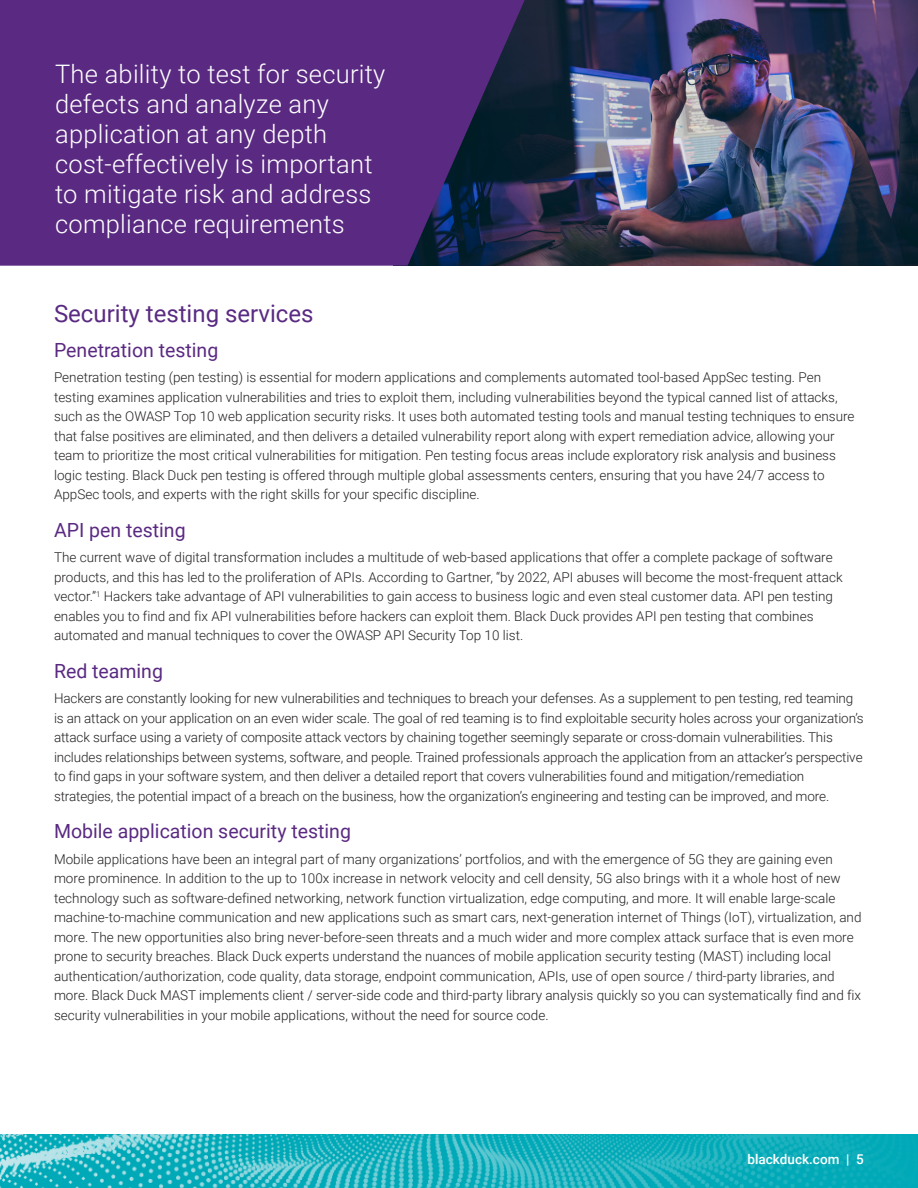
<style>
.page{position:relative;width:918px;height:1188px;background:#fff}
.page>*{position:absolute;margin:0;border:0;box-sizing:border-box;transform-origin:0 0}
.SUB-TITLE{font:300 25.5px/30px "Roboto";letter-spacing:.01em;color:#fff}
.HEADING_1{font:24px "Roboto";color:#5a2a82}
.HEADING_2{font:19.5px "Roboto";color:#5a2a82}
.BODY_COPY{font:300 13.5px/19.5px "Roboto";color:#231f20}
.t1{font:500 13.5px "Roboto";color:#fff}
</style>
<div class="page">
<img style="left:0;top:1134px;width:918px;height:54px">
<img style="left:525px;top:0;width:393px;height:266px">
<svg style="left:0;top:0;width:525px;height:266px;background:#51297a"></svg>
<p class="SUB-TITLE" style="left:55px;top:58px;width:332px">The ability to test for security defects and analyze any application at any depth cost-effectively is important to mitigate risk and address compliance requirements</p>
<p class="HEADING_1" style="left:54px;top:297px;width:261px">Security testing services</p>
<p class="HEADING_2" style="left:54px;top:336px;width:166px">Penetration testing</p>
<p class="BODY_COPY" style="left:54px;top:367px;width:802px">Penetration testing (pen testing) is essential for modern applications and complements automated tool-based AppSec testing. Pen testing examines application vulnerabilities and tries to exploit them, including vulnerabilities beyond the typical canned list of attacks, such as the OWASP Top 10 web application security risks. It uses both automated testing tools and manual testing techniques to ensure that false positives are eliminated, and then delivers a detailed vulnerability report along with expert remediation advice, allowing your team to prioritize the most critical vulnerabilities for mitigation. Pen testing focus areas include exploratory risk analysis and business logic testing. Black Duck pen testing is offered through multiple global assessments centers, ensuring that you have 24/7 access to AppSec tools, and experts with the right skills for your specific discipline.</p>
<p class="HEADING_2" style="left:54px;top:516px;width:133px">API pen testing</p>
<p class="BODY_COPY" style="left:54px;top:547px;width:790px">The current wave of digital transformation includes a multitude of web-based applications that offer a complete package of software products, and this has led to the proliferation of APIs. According to Gartner, “by 2022, API abuses will become the most-frequent attack vector.”<sup>1</sup> Hackers take advantage of API vulnerabilities to gain access to business logic and even steal customer data. API pen testing enables you to find and fix API vulnerabilities before hackers can exploit them. Black Duck provides API pen testing that combines automated and manual techniques to cover the OWASP API Security Top 10 list.</p>
<p class="HEADING_2" style="left:54px;top:657px;width:111px">Red teaming</p>
<p class="BODY_COPY" style="left:54px;top:688px;width:811px">Hackers are constantly looking for new vulnerabilities and techniques to breach your defenses. As a supplement to pen testing, red teaming is an attack on your application on an even wider scale. The goal of red teaming is to find exploitable security holes across your organization’s attack surface using a variety of composite attack vectors by chaining together seemingly separate or cross-domain vulnerabilities. This includes relationships between systems, software, and people. Trained professionals approach the application from an attacker’s perspective to find gaps in your software system, and then deliver a detailed report that covers vulnerabilities found and mitigation/remediation strategies, the potential impact of a breach on the business, how the organization’s engineering and testing can be improved, and more.</p>
<p class="HEADING_2" style="left:54px;top:818px;width:299px">Mobile application security testing</p>
<p class="BODY_COPY" style="left:54px;top:849px;width:809px">Mobile applications have been an integral part of many organizations’ portfolios, and with the emergence of 5G they are gaining even more prominence. In addition to the up to 100x increase in network velocity and cell density, 5G also brings with it a whole host of new technology such as software-defined networking, network function virtualization, edge computing, and more. It will enable large-scale machine-to-machine communication and new applications such as smart cars, next-generation internet of Things (IoT), virtualization, and more. The new opportunities also bring never-before-seen threats and a much wider and more complex attack surface that is even more prone to security breaches. Black Duck experts understand the nuances of mobile application security testing (MAST) including local authentication/authorization, code quality, data storage, endpoint communication, APIs, use of open source / third-party libraries, and more. Black Duck MAST implements client / server-side code and third-party library analysis quickly so you can systematically find and fix security vulnerabilities in your mobile applications, without the need for source code.</p>
<p class="t1" style="left:748px;top:1149px;width:118px">blackduck.com | 5</p>
</div>
